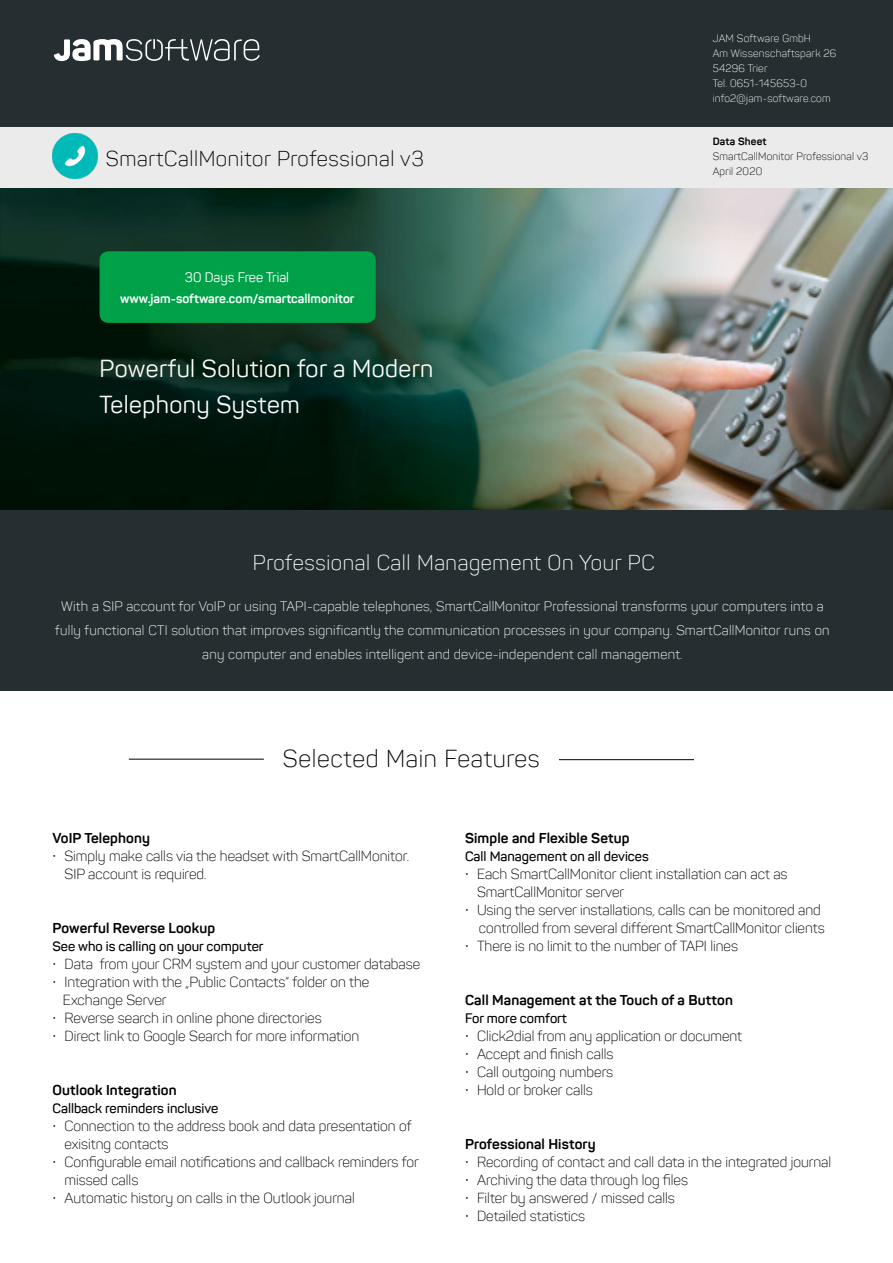
<style>
.page{position:relative;width:893px;height:1263px;background:#fff}
.page>*{position:absolute;margin:0;border:0;box-sizing:border-box;transform-origin:0 0}
.t1{font:24px/36px "Panton";letter-spacing:.02em;color:#fff}
.t2{font:300 24px "Panton";letter-spacing:.03em;color:#000}
.t3{font:300 21px "Panton";letter-spacing:.03em;color:#fff}
.t4{font:300 21px "Panton";letter-spacing:.03em;color:#000}
.t5{font:300 14.25px/18px "Panton";color:#000}
.t6{font:700 14.25px "Panton";letter-spacing:.01em;color:#000}
.t7{font:300 13.5px/24px "Panton";letter-spacing:.02em;color:#fff;text-align:center}
.t8{font:600 13.5px "Panton";color:#000}
.t9{font:13.5px "Panton";color:#fff}
.t10{font:700 12.75px "Panton";color:#fff}
.t11{font:300 10.5px/15px "Panton";letter-spacing:.02em;color:#fff}
.t12{font:300 10.5px "Panton";letter-spacing:.02em;color:#000}
.t13{font:700 10.5px "Panton";letter-spacing:.02em;color:#000}
.s1{font-weight:400;font-size:18px}
</style>
<div class="page">
<img style="left:0;top:188px;width:893px;height:322px">
<div style="left:0;top:510px;width:893px;height:180px;background:#252f31"></div>
<div style="left:0;top:0;width:893px;height:128px;background:#252f31"></div>
<svg style="left:54px;top:39px;width:206px;height:22px"></svg>
<div style="left:0;top:128px;width:893px;height:60px;background:#ebebeb"></div>
<img style="left:52px;top:134px;width:46px;height:45px">
<div style="left:100px;top:251px;width:276px;height:72px;background:#01a149;border-radius:9px"></div>
<hr style="left:559px;top:759px;width:135px;height:1px;background:#000">
<hr style="left:129px;top:759px;width:135px;height:1px;background:#000">
<p class="t4" style="left:106px;top:146px;width:319px">SmartCallMonitor Professional v3</p>
<p class="t9" style="left:185px;top:269px;width:106px">30 Days Free Trial</p>
<p class="t10" style="left:120px;top:290px;width:236px">www.jam-software.com/smartcallmonitor</p>
<p class="t1" style="left:100px;top:350px;width:335px">Powerful Solution for a Modern<br>Telephony System</p>
<p class="t3" style="left:253px;top:550px;width:403px">Professional Call Management On Your PC</p>
<p class="t11" style="left:713px;top:31px;width:125px">JAM Software GmbH<br>Am Wissenschaftspark 26<br>54296 Trier<br>Tel. 0651-145653-0 info2@jam-software.com</p>
<p class="t13" style="left:713px;top:135px;width:55px">Data Sheet</p>
<p class="t12" style="left:713px;top:150px;width:157px">SmartCallMonitor Professional v3</p>
<p class="t12" style="left:713px;top:165px;width:51px">April 2020</p>
<p class="t7" style="left:55px;top:594px;width:776px">With a SIP account for VoIP or using TAPI-capable telephones, SmartCallMonitor Professional transforms your computers into a fully functional CTI solution that improves significantly the communication processes in your company. SmartCallMonitor runs on any computer and enables intelligent and device-independent call management.</p>
<p class="t2" style="left:283px;top:744px;width:258px">Selected Main Features</p>
<p class="t6" style="left:52px;top:829px;width:99px">VoIP Telephony</p>
<p class="t5" style="left:64px;top:847px;width:346px;text-indent:-12px"><span class="s1">·</span> Simply make calls via the headset with SmartCallMonitor.<br>SIP account is required.</p>
<p class="t6" style="left:52px;top:919px;width:164px">Powerful Reverse Lookup</p>
<p class="t8" style="left:52px;top:938px;width:213px">See who is calling on your computer</p>
<p class="t5" style="left:52px;top:955px;width:369px"><span class="s1">·</span> Data from your CRM system and your customer database</p>
<p class="t5" style="left:52px;top:973px;width:318px"><span class="s1">·</span> Integration with the „Public Contacts“ folder on the</p>
<p class="t5" style="left:63px;top:991px;width:105px">Exchange Server</p>
<p class="t5" style="left:52px;top:1009px;width:271px"><span class="s1">·</span> Reverse search in online phone directories</p>
<p class="t5" style="left:52px;top:1027px;width:308px"><span class="s1">·</span> Direct link to Google Search for more information</p>
<p class="t6" style="left:52px;top:1081px;width:126px">Outlook Integration</p>
<p class="t8" style="left:52px;top:1100px;width:167px">Callback reminders inclusive</p>
<p class="t5" style="left:64px;top:1117px;width:349px;text-indent:-12px"><span class="s1">·</span> Connection to the address book and data presentation of exisitng contacts</p>
<p class="t5" style="left:64px;top:1153px;width:356px;text-indent:-12px"><span class="s1">·</span> Configurable email notifications and callback reminders for missed calls</p>
<p class="t5" style="left:52px;top:1189px;width:304px"><span class="s1">·</span> Automatic history on calls in the Outlook journal</p>
<p class="t6" style="left:465px;top:829px;width:166px">Simple and Flexible Setup</p>
<p class="t8" style="left:465px;top:848px;width:185px">Call Management on all devices</p>
<p class="t5" style="left:465px;top:865px;width:324px"><span class="s1">·</span> Each SmartCallMonitor client installation can act as</p>
<p class="t5" style="left:477px;top:883px;width:149px">SmartCallMonitor server</p>
<p class="t5" style="left:465px;top:901px;width:357px"><span class="s1">·</span> Using the server installations, calls can be monitored and</p>
<p class="t5" style="left:479px;top:919px;width:347px">controlled from several different SmartCallMonitor clients</p>
<p class="t5" style="left:465px;top:937px;width:275px"><span class="s1">·</span> There is no limit to the number of TAPI lines</p>
<p class="t6" style="left:465px;top:991px;width:269px">Call Management at the Touch of a Button</p>
<p class="t8" style="left:465px;top:1010px;width:103px">For more comfort</p>
<p class="t5" style="left:465px;top:1027px;width:279px"><span class="s1">·</span> Click2dial from any application or document</p>
<p class="t5" style="left:465px;top:1045px;width:150px"><span class="s1">·</span> Accept and finish calls</p>
<p class="t5" style="left:465px;top:1063px;width:150px"><span class="s1">·</span> Call outgoing numbers</p>
<p class="t5" style="left:465px;top:1081px;width:129px"><span class="s1">·</span> Hold or broker calls</p>
<p class="t6" style="left:465px;top:1135px;width:132px">Professional History</p>
<p class="t5" style="left:465px;top:1153px;width:368px"><span class="s1">·</span> Recording of contact and call data in the integrated journal</p>
<p class="t5" style="left:465px;top:1171px;width:224px"><span class="s1">·</span> Archiving the data through log files</p>
<p class="t5" style="left:465px;top:1189px;width:211px"><span class="s1">·</span> Filter by answered / missed calls</p>
<p class="t5" style="left:465px;top:1207px;width:122px"><span class="s1">·</span> Detailed statistics</p>
</div>
